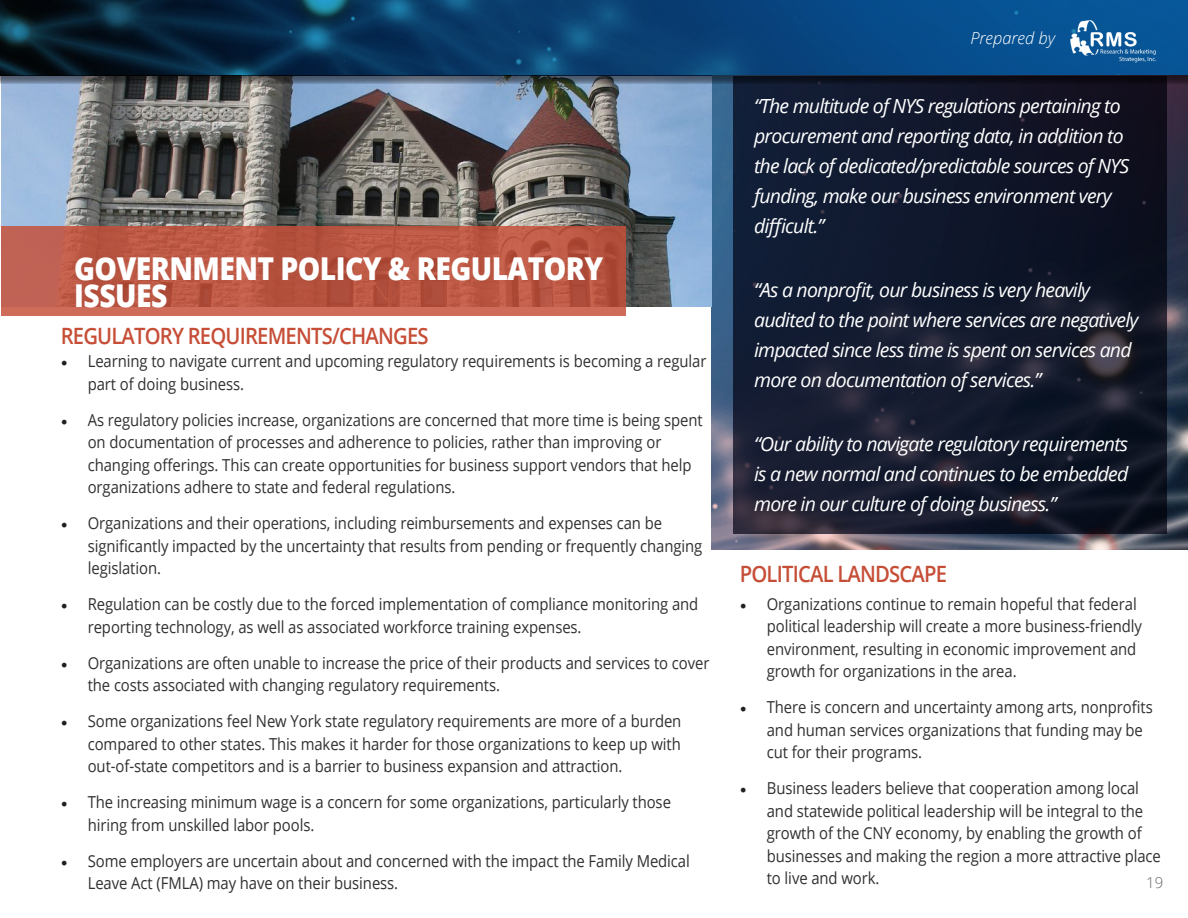
<style>
.page{position:relative;width:1188px;height:918px;background:#fff}
.page>*{position:absolute;margin:0;border:0;box-sizing:border-box;transform-origin:0 0}
.t1{font:800 31.5px/27px "Open Sans";letter-spacing:-.02em;color:#fff;scale:.9 1}
.t2{font:600 22.5px "Open Sans";letter-spacing:-.04em;color:#c64e37;scale:.9 1}
.t3{font:italic 19.5px/30px "Open Sans";letter-spacing:-.04em;color:#fff}
.t4{font:16.5px/22.5px "Open Sans";letter-spacing:-.005em;color:#312f30;scale:.9 1}
.t5{font:italic 300 16.5px "Open Sans";color:#fff}
.t6{font:300 15px "Open Sans";color:#636366}
.s1{font-family:"Minion Pro";font-size:18px;color:#231f20}
</style>
<div class="page">
<svg style="left:0;top:0;width:1188px;height:76px;background:#083b67"></svg>
<img style="left:711px;top:84px;width:477px;height:466px">
<img style="left:1063px;top:16px;width:98px;height:48px">
<svg style="left:734px;top:84px;width:433px;height:450px;background:#13192c"></svg>
<img style="left:1px;top:84px;width:710px;height:223px">
<svg style="left:1px;top:226px;width:625px;height:89px;background:#bb5845"></svg>
<svg style="left:0;top:76px;width:1188px;height:8px;background:#363e4b"></svg>
<h1 class="t1" style="left:74px;top:253px;width:589px">GOVERNMENT POLICY &amp; REGULATORY<br>ISSUES</h1>
<h2 class="t2" style="left:61px;top:320px;width:410px">REGULATORY REQUIREMENTS/CHANGES</h2>
<p class="t4" style="left:88px;top:350px;width:689px;text-indent:-27px"><span class="s1">•</span> Learning to navigate current and upcoming regulatory requirements is becoming a regular part of doing business.</p>
<p class="t4" style="left:88px;top:408px;width:685px;text-indent:-27px"><span class="s1">•</span> As regulatory policies increase, organizations are concerned that more time is being spent on documentation of processes and adherence to policies, rather than improving or changing offerings. This can create opportunities for business support vendors that help organizations adhere to state and federal regulations.</p>
<p class="t4" style="left:88px;top:512px;width:684px;text-indent:-27px"><span class="s1">•</span> Organizations and their operations, including reimbursements and expenses can be significantly impacted by the uncertainty that results from pending or frequently changing legislation.</p>
<p class="t4" style="left:88px;top:593px;width:680px;text-indent:-27px"><span class="s1">•</span> Regulation can be costly due to the forced implementation of compliance monitoring and reporting technology, as well as associated workforce training expenses.</p>
<p class="t4" style="left:88px;top:651px;width:692px;text-indent:-27px"><span class="s1">•</span> Organizations are often unable to increase the price of their products and services to cover the costs associated with changing regulatory requirements.</p>
<p class="t4" style="left:88px;top:710px;width:661px;text-align:justify;text-indent:-27px"><span class="s1">•</span> Some organizations feel New York state regulatory requirements are more of a burden compared to other states. This makes it harder for those organizations to keep up with out-of-state competitors and is a barrier to business expansion and attraction.</p>
<p class="t4" style="left:88px;top:791px;width:650px;text-indent:-27px"><span class="s1">•</span> The increasing minimum wage is a concern for some organizations, particularly those hiring from unskilled labor pools.</p>
<p class="t4" style="left:88px;top:849px;width:671px;text-indent:-27px"><span class="s1">•</span> Some employers are uncertain about and concerned with the impact the Family Medical<br>Leave Act (FMLA) may have on their business.</p>
<p class="t5" style="left:970px;top:27px;width:86px">Prepared by</p>
<p class="t3" style="left:754px;top:91px;width:377px">“The multitude of NYS regulations pertaining to procurement and reporting data, in addition to the lack of dedicated/predictable sources of NYS funding, make our business environment very difficult.”</p>
<p class="t3" style="left:754px;top:274px;width:386px">“As a nonprofit, our business is very heavily audited to the point where services are negatively impacted since less time is spent on services and more on documentation of services.”</p>
<p class="t3" style="left:754px;top:428px;width:376px;text-align:justify">“Our ability to navigate regulatory requirements is a new normal and continues to be embedded more in our culture of doing business.”</p>
<h2 class="t2" style="left:740px;top:559px;width:232px">POLITICAL LANDSCAPE</h2>
<p class="t4" style="left:767px;top:592px;width:418px;text-indent:-27px"><span class="s1">•</span> Organizations continue to remain hopeful that federal political leadership will create a more business-friendly environment, resulting in economic improvement and growth for organizations in the area.</p>
<p class="t4" style="left:767px;top:696px;width:430px;text-indent:-27px"><span class="s1">•</span> There is concern and uncertainty among arts, nonprofits and human services organizations that funding may be cut for their programs.</p>
<p class="t4" style="left:767px;top:777px;width:439px;text-indent:-27px"><span class="s1">•</span> Business leaders believe that cooperation among local and statewide political leadership will be integral to the growth of the CNY economy, by enabling the growth of businesses and making the region a more attractive place to live and work.</p>
<p class="t6" style="left:1146px;top:872px;width:19px">19</p>
</div>
